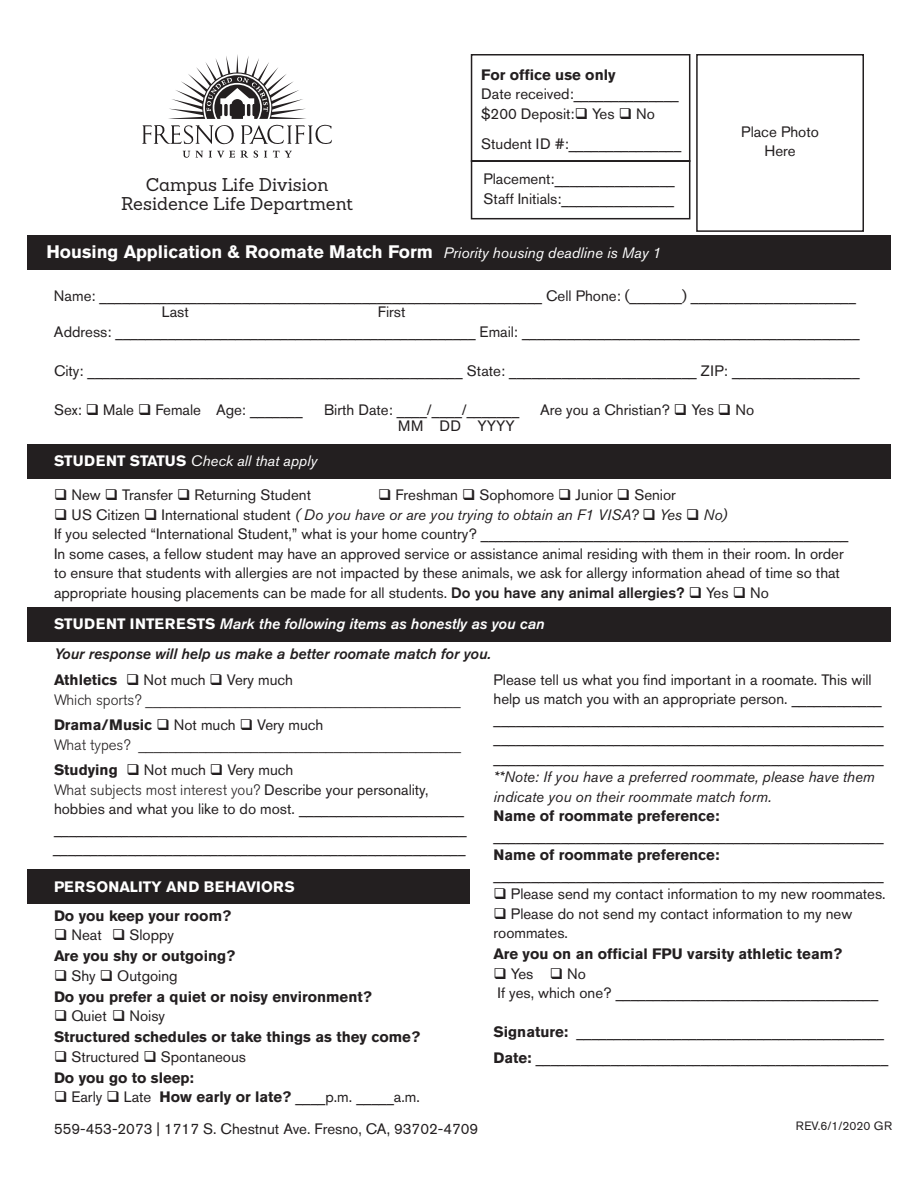
<style>
.page{position:relative;width:918px;height:1188px;background:#fff}
.page>*{position:absolute;margin:0;border:0;box-sizing:border-box;transform-origin:0 0}
.t1{font:700 18px "Akzidenz Grotesk BE";color:#fff}
.t2{font:18px/19.5px "Sanchez";color:#231f20;text-align:center}
.t3{font:15px/19.5px "Akzidenz Grotesk BE";color:#231f20}
.t4{font:700 15px/19.5px "Akzidenz Grotesk BE";color:#231f20}
.t5{font:italic 15px/19.5px "Akzidenz Grotesk BE";color:#231f20}
.t6{font:300 15px "Akzidenz Grotesk BE";color:#231f20}
.t7{font:italic 500 15px "Akzidenz Grotesk BE";color:#fff}
.t8{font:italic 500 15px "Akzidenz Grotesk BE";color:#231f20}
.t9{font:italic 15px "Akzidenz Grotesk BE";color:#fff}
.t10{font:700 15px "Akzidenz Grotesk BE";color:#fff}
.t11{font:12px "Akzidenz Grotesk BE";color:#231f20}
.s1{font-weight:400;font-style:italic;font-size:15px}
.s2{font-weight:700;font-style:normal}
.s3{font-style:normal}
.s4{font-weight:500}
.s5{font-weight:700}
.s6{font-weight:300}
.s7{font-weight:400}
</style>
<div class="page">
<div style="left:27px;top:869px;width:443px;height:34px;background:#231f20"></div>
<div style="left:27px;top:235px;width:864px;height:35px;background:#231f20"></div>
<div style="left:27px;top:444px;width:864px;height:34px;background:#231f20"></div>
<div style="left:27px;top:607px;width:864px;height:35px;background:#231f20"></div>
<svg style="left:183px;top:151px;width:7px;height:7px"></svg>
<svg style="left:196px;top:151px;width:7px;height:7px"></svg>
<svg style="left:209px;top:151px;width:39px;height:7px"></svg>
<svg style="left:254px;top:151px;width:4px;height:7px"></svg>
<svg style="left:264px;top:151px;width:3px;height:7px"></svg>
<svg style="left:273px;top:151px;width:19px;height:7px"></svg>
<svg style="left:142px;top:54px;width:190px;height:91px"></svg>
<div style="left:471px;top:54px;width:219px;height:108px;border:2px solid #231f20"></div>
<div style="left:696px;top:54px;width:168px;height:178px;border:2px solid #231f20"></div>
<div style="left:471px;top:160px;width:219px;height:59px;border:2px solid #231f20"></div>
<h1 class="t2" style="left:121px;top:174px;width:233px">Campus Life Division<br>Residence Life Department</h1>
<p class="t4" style="left:481px;top:65px;width:136px">For office use only</p>
<p class="t3" style="left:481px;top:84px;width:199px">Date received:______________</p>
<p class="t3" style="left:481px;top:104px;width:175px">$200 Deposit:❑ Yes ❑ No</p>
<p class="t3" style="left:481px;top:134px;width:202px">Student ID #:_______________</p>
<p class="t3" style="left:483px;top:169px;width:193px">Placement:________________</p>
<p class="t3" style="left:483px;top:189px;width:192px">Staff Initials:_______________</p>
<p class="t3" style="left:741px;top:122px;width:79px;text-align:center">Place Photo<br>Here</p>
<h2 class="t1" style="left:46px;top:241px;width:616px">Housing Application &amp; Roomate Match Form <span class="s1">Priority housing deadline is May 1</span></h2>
<p class="t3" style="left:162px;top:287px;width:695px;line-height:16.5px;text-indent:-108px">Name: ___________________________________________________________ Cell Phone: (_______) ______________________<br>Last</p>
<p class="t3" style="left:378px;top:302px;width:29px">First</p>
<p class="t3" style="left:54px;top:322px;width:807px">Address: ________________________________________________ Email: _____________________________________________</p>
<p class="t3" style="left:54px;top:361px;width:807px">City: __________________________________________________ State: _________________________ ZIP: _________________</p>
<p class="t3" style="left:54px;top:400px;width:149px">Sex: ❑ Male ❑ Female</p>
<p class="t3" style="left:216px;top:400px;width:88px">Age: _______</p>
<p class="t3" style="left:324px;top:401px;width:197px;line-height:16.5px;text-align:right">Birth Date: ____/____/_______<br>MM DD YYYY</p>
<p class="t3" style="left:540px;top:400px;width:216px">Are you a Christian? ❑ Yes ❑ No</p>
<h2 class="t9" style="left:54px;top:452px;width:265px"><span class="s2">STUDENT STATUS</span> Check all that apply</h2>
<p class="t3" style="left:378px;top:485px;width:299px">❑ Freshman ❑ Sophomore ❑ Junior ❑ Senior</p>
<p class="t5" style="left:54px;top:505px;width:675px">❑ <span class="s3">US Citizen</span> ❑ <span class="s3">International student</span> ( Do you have or are you trying to obtain an F1 VISA? ❑ Yes ❑ No)</p>
<p class="t3" style="left:54px;top:524px;width:796px">If you selected “International Student,” what is your home country? _________________________________________________</p>
<p class="t3" style="left:54px;top:544px;width:791px">In some cases, a fellow student may have an approved service or assistance animal residing with them in their room. In order to ensure that students with allergies are not impacted by these animals, we ask for allergy information ahead of time so that appropriate housing placements can be made for all students. <span class="s4">Do you have any animal allergies?</span> ❑ Yes ❑ No</p>
<h2 class="t7" style="left:54px;top:616px;width:492px"><span class="s2">STUDENT INTERESTS</span> Mark the following items as honestly as you can</h2>
<p class="t8" style="left:54px;top:645px;width:438px">Your response will help us make a better roomate match for you.</p>
<p class="t3" style="left:54px;top:670px;width:240px"><span class="s5">Athletics</span> ❑ Not much ❑ Very much</p>
<p class="t6" style="left:54px;top:691px;width:408px">Which sports? __________________________________________</p>
<p class="t3" style="left:54px;top:715px;width:271px"><span class="s5">Drama/Music</span> ❑ Not much ❑ Very much</p>
<p class="t6" style="left:54px;top:736px;width:408px">What types? ___________________________________________</p>
<p class="t3" style="left:54px;top:760px;width:241px"><span class="s5">Studying</span> ❑ Not much ❑ Very much</p>
<p class="t3" style="left:54px;top:779px;width:414px"><span class="s6">What subjects most interest you?</span> Describe your personality, hobbies and what you like to do most. ______________________ _______________________________________________________</p>
<p class="t5" style="left:54px;top:838px;width:414px">_______________________________________________________</p>
<h2 class="t10" style="left:54px;top:878px;width:242px">PERSONALITY AND BEHAVIORS</h2>
<p class="t4" style="left:54px;top:906px;width:179px">Do you keep your room?</p>
<p class="t3" style="left:54px;top:925px;width:49px">❑ Neat</p>
<p class="t3" style="left:112px;top:925px;width:64px">❑ Sloppy</p>
<p class="t4" style="left:71px;top:946px;width:165px;text-indent:-17px">Are you shy or outgoing?<br><span class="s7">Shy</span></p>
<p class="t3" style="left:54px;top:485px;width:259px">❑ New ❑ Transfer ❑ Returning Student</p>
<p class="t3" style="left:494px;top:670px;width:391px">Please tell us what you find important in a roomate. This will help us match you with an appropriate person. ____________ ____________________________________________________ ____________________________________________________ ____________________________________________________</p>
<p class="t5" style="left:494px;top:767px;width:383px">**Note: If you have a preferred roommate, please have them indicate you on their roommate match form.</p>
<p class="t4" style="left:494px;top:806px;width:227px">Name of roommate preference:</p>
<p class="t3" style="left:494px;top:826px;width:392px">____________________________________________________</p>
<p class="t4" style="left:494px;top:845px;width:227px">Name of roommate preference:</p>
<p class="t3" style="left:494px;top:865px;width:392px">____________________________________________________</p>
<p class="t3" style="left:494px;top:884px;width:394px">❑ Please send my contact information to my new roommates.</p>
<p class="t3" style="left:494px;top:904px;width:360px">❑ Please do not send my contact information to my new roommates.</p>
<p class="t4" style="left:494px;top:944px;width:350px">Are you on an official FPU varsity athletic team?</p>
<p class="t3" style="left:494px;top:964px;width:94px">❑ Yes ❑ No</p>
<p class="t3" style="left:498px;top:983px;width:382px">If yes, which one? ___________________________________</p>
<p class="t3" style="left:494px;top:1022px;width:392px"><span class="s5">Signature:</span> _________________________________________</p>
<p class="t3" style="left:494px;top:1048px;width:396px"><span class="s5">Date:</span> _______________________________________________</p>
<p class="t3" style="left:54px;top:966px;width:125px">❑ ❑ Outgoing</p>
<p class="t4" style="left:54px;top:987px;width:319px">Do you prefer a quiet or noisy environment?</p>
<p class="t3" style="left:54px;top:1006px;width:113px">❑ Quiet ❑ Noisy</p>
<p class="t4" style="left:54px;top:1028px;width:368px">Structured schedules or take things as they come?</p>
<p class="t3" style="left:54px;top:1047px;width:194px">❑ Structured ❑ Spontaneous</p>
<p class="t4" style="left:54px;top:1068px;width:142px">Do you go to sleep:</p>
<p class="t3" style="left:54px;top:1087px;width:99px">❑ Early ❑ Late</p>
<p class="t3" style="left:159px;top:1087px;width:262px"><span class="s5">How early or late?</span> ____p.m. _____a.m.</p>
<p class="t3" style="left:54px;top:1119px;width:426px">559-453-2073 | 1717 S. Chestnut Ave. Fresno, CA, 93702-4709</p>
<p class="t11" style="left:796px;top:1118px;width:98px">REV.6/1/2020 GR</p>
</div>
